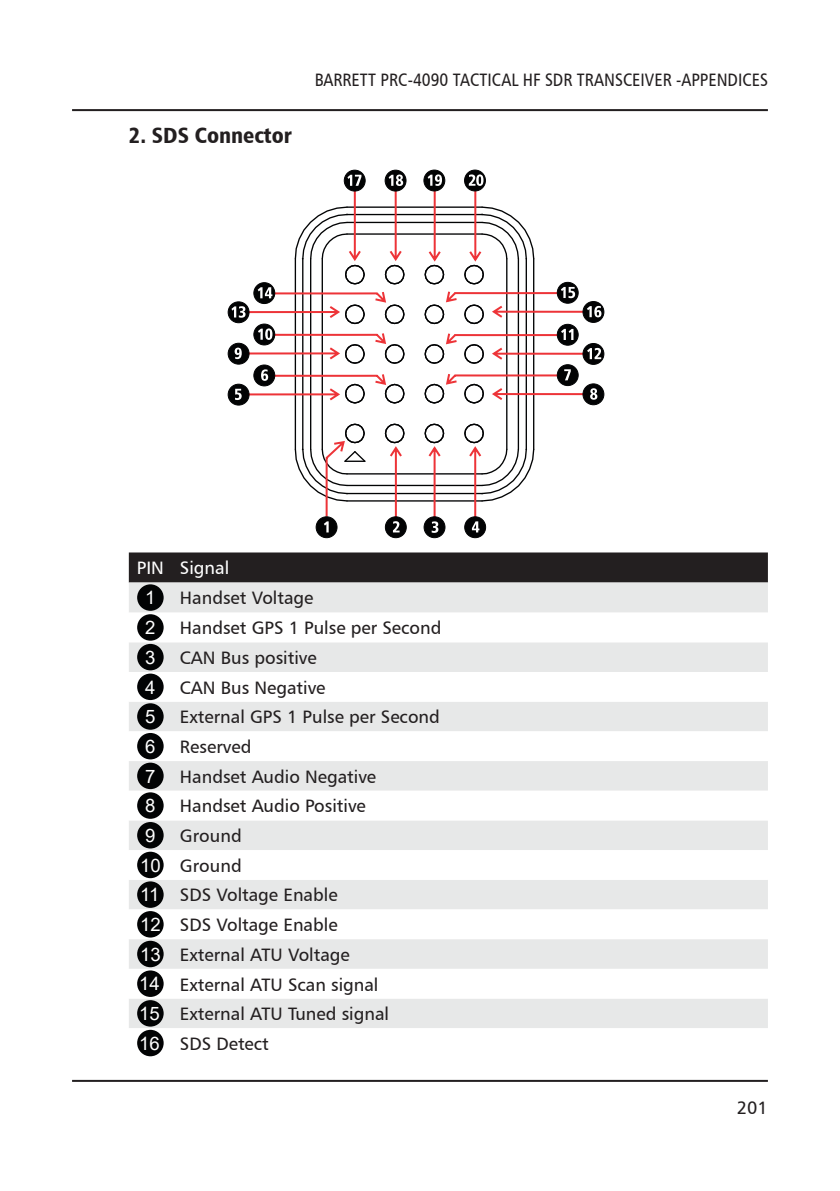
<style>
.page{position:relative;width:840px;height:1191px;background:#fff}
.page>*{position:absolute;margin:0;border:0;box-sizing:border-box;transform-origin:0 0}
.Heading_3{font:22px "Humanist 777 BT Black Condensed B";color:#231f20}
.t1{font:18.6px "Arial";color:#fff}
.t2{font:18px "Humanist 777 BT Roman B";color:#231f20}
.t3{font:18px "Humanist 777 BT Roman Condensed B";color:#231f20}
.t4{font:18px "Humanist 777 BT Roman B";color:#fff}
</style>
<div class="page">
<hr style="left:72px;top:109px;width:695px;height:2px;background:#231f20">
<hr style="left:72px;top:1079px;width:695px;height:2px;background:#231f20">
<hr style="left:517px;top:259px;width:1px;height:190px;background:#020304">
<hr style="left:347px;top:485px;width:135px;height:1px;background:#020304">
<hr style="left:310px;top:259px;width:1px;height:190px;background:#020304">
<hr style="left:347px;top:222px;width:135px;height:1px;background:#020304">
<hr style="left:347px;top:493px;width:135px;height:1px;background:#020304">
<hr style="left:525px;top:259px;width:1px;height:190px;background:#020304">
<hr style="left:302px;top:259px;width:1px;height:190px;background:#020304">
<hr style="left:347px;top:214px;width:135px;height:1px;background:#020304">
<hr style="left:347px;top:473px;width:135px;height:1px;background:#020304">
<hr style="left:506px;top:259px;width:1px;height:190px;background:#020304">
<hr style="left:321px;top:259px;width:2px;height:190px;background:#020304">
<hr style="left:347px;top:233px;width:135px;height:2px;background:#020304">
<hr style="left:294px;top:259px;width:2px;height:190px;background:#020304">
<hr style="left:347px;top:500px;width:135px;height:1px;background:#020304">
<hr style="left:532px;top:259px;width:2px;height:190px;background:#020304">
<hr style="left:347px;top:206px;width:135px;height:2px;background:#020304">
<div style="left:423px;top:170px;width:21px;height:21px;background:#020304;border-radius:50%"></div>
<div style="left:423px;top:170px;width:22px;height:21px;border:1px solid #020304;border-radius:50%"></div>
<div style="left:385px;top:170px;width:21px;height:21px;background:#020304;border-radius:50%"></div>
<div style="left:384px;top:170px;width:22px;height:21px;border:1px solid #020304;border-radius:50%"></div>
<div style="left:344px;top:170px;width:21px;height:21px;background:#020304;border-radius:50%"></div>
<div style="left:343px;top:170px;width:22px;height:21px;border:1px solid #020304;border-radius:50%"></div>
<div style="left:464px;top:170px;width:21px;height:21px;background:#020304;border-radius:50%"></div>
<div style="left:464px;top:170px;width:21px;height:21px;border:1px solid #020304;border-radius:50%"></div>
<div style="left:464px;top:517px;width:21px;height:20px;background:#020304;border-radius:50%"></div>
<div style="left:464px;top:516px;width:22px;height:22px;border:1px solid #020304;border-radius:50%"></div>
<svg style="left:463px;top:423px;width:72px;height:109px"></svg>
<div style="left:424px;top:517px;width:20px;height:20px;background:#020304;border-radius:50%"></div>
<div style="left:423px;top:516px;width:22px;height:22px;border:1px solid #020304;border-radius:50%"></div>
<svg style="left:423px;top:423px;width:21px;height:110px"></svg>
<div style="left:385px;top:517px;width:21px;height:20px;background:#020304;border-radius:50%"></div>
<div style="left:384px;top:516px;width:22px;height:22px;border:1px solid #020304;border-radius:50%"></div>
<svg style="left:384px;top:423px;width:21px;height:109px"></svg>
<div style="left:316px;top:517px;width:21px;height:20px;background:#020304;border-radius:50%"></div>
<div style="left:315px;top:516px;width:22px;height:22px;border:1px solid #020304;border-radius:50%"></div>
<svg style="left:294px;top:423px;width:72px;height:109px"></svg>
<div style="left:228px;top:302px;width:21px;height:21px;background:#020304;border-radius:50%"></div>
<div style="left:227px;top:301px;width:22px;height:22px;border:1px solid #020304;border-radius:50%"></div>
<div style="left:582px;top:301px;width:22px;height:22px;border:1px solid #020304;border-radius:50%"></div>
<div style="left:228px;top:343px;width:21px;height:21px;background:#020304;border-radius:50%"></div>
<div style="left:227px;top:343px;width:22px;height:22px;border:1px solid #020304;border-radius:50%"></div>
<div style="left:582px;top:343px;width:22px;height:22px;border:1px solid #020304;border-radius:50%"></div>
<div style="left:582px;top:384px;width:21px;height:21px;background:#020304;border-radius:50%"></div>
<div style="left:582px;top:383px;width:22px;height:22px;border:1px solid #020304;border-radius:50%"></div>
<svg style="left:423px;top:174px;width:178px;height:230px"></svg>
<div style="left:228px;top:384px;width:21px;height:21px;background:#020304;border-radius:50%"></div>
<div style="left:227px;top:384px;width:22px;height:21px;border:1px solid #020304;border-radius:50%"></div>
<svg style="left:231px;top:174px;width:174px;height:230px"></svg>
<div style="left:129px;top:552px;width:638px;height:30px;background:#231f20"></div>
<div style="left:129px;top:582px;width:638px;height:30px;background:#e7e8e8"></div>
<svg style="left:129px;top:614px;width:638px;height:443px"></svg>
<div style="left:137px;top:584px;width:26px;height:27px;background:#020304;border-radius:50%"></div>
<div style="left:137px;top:614px;width:26px;height:26px;background:#020304;border-radius:50%"></div>
<div style="left:137px;top:644px;width:26px;height:26px;background:#020304;border-radius:50%"></div>
<div style="left:137px;top:673px;width:26px;height:27px;background:#020304;border-radius:50%"></div>
<div style="left:137px;top:703px;width:26px;height:26px;background:#020304;border-radius:50%"></div>
<div style="left:137px;top:733px;width:26px;height:26px;background:#020304;border-radius:50%"></div>
<div style="left:137px;top:762px;width:26px;height:27px;background:#020304;border-radius:50%"></div>
<div style="left:137px;top:792px;width:26px;height:27px;background:#020304;border-radius:50%"></div>
<div style="left:137px;top:822px;width:26px;height:26px;background:#020304;border-radius:50%"></div>
<div style="left:137px;top:851px;width:26px;height:27px;background:#020304;border-radius:50%"></div>
<div style="left:137px;top:881px;width:26px;height:27px;background:#020304;border-radius:50%"></div>
<div style="left:137px;top:911px;width:26px;height:26px;background:#020304;border-radius:50%"></div>
<div style="left:137px;top:940px;width:26px;height:27px;background:#020304;border-radius:50%"></div>
<div style="left:137px;top:970px;width:26px;height:27px;background:#020304;border-radius:50%"></div>
<div style="left:137px;top:1000px;width:26px;height:26px;background:#020304;border-radius:50%"></div>
<div style="left:137px;top:1029px;width:26px;height:27px;background:#020304;border-radius:50%"></div>
<p class="Heading_3" style="left:129px;top:121px;width:164px">2. SDS Connector</p>
<p class="t3" style="left:314px;top:68px;width:454px">BARRETT PRC-4090 TACTICAL HF SDR TRANSCEIVER -APPENDICES</p>
<p class="t4" style="left:137px;top:557px;width:29px">PIN</p>
<p class="t4" style="left:180px;top:557px;width:51px">Signal</p>
<p class="t1" style="left:145px;top:585px;width:12px">1</p>
<p class="t2" style="left:180px;top:587px;width:135px">Handset Voltage</p>
<p class="t1" style="left:145px;top:615px;width:12px">2</p>
<p class="t2" style="left:180px;top:617px;width:263px">Handset GPS 1 Pulse per Second</p>
<p class="t1" style="left:145px;top:644px;width:12px">3</p>
<p class="t2" style="left:180px;top:646px;width:138px">CAN Bus positive</p>
<p class="t1" style="left:145px;top:674px;width:12px">4</p>
<p class="t2" style="left:180px;top:676px;width:147px">CAN Bus Negative</p>
<p class="t1" style="left:145px;top:704px;width:12px">5</p>
<p class="t2" style="left:180px;top:706px;width:261px">External GPS 1 Pulse per Second</p>
<p class="t1" style="left:145px;top:733px;width:12px">6</p>
<p class="t2" style="left:180px;top:735px;width:73px">Reserved</p>
<p class="t1" style="left:145px;top:763px;width:12px">7</p>
<p class="t2" style="left:180px;top:765px;width:198px">Handset Audio Negative</p>
<p class="t1" style="left:145px;top:793px;width:12px">8</p>
<p class="t2" style="left:180px;top:795px;width:187px">Handset Audio Positive</p>
<p class="t1" style="left:145px;top:822px;width:12px">9</p>
<p class="t2" style="left:180px;top:824px;width:63px">Ground</p>
<p class="t1" style="left:140px;top:852px;width:22px">10</p>
<p class="t2" style="left:180px;top:854px;width:63px">Ground</p>
<p class="t1" style="left:140px;top:882px;width:21px">11</p>
<p class="t2" style="left:180px;top:884px;width:159px">SDS Voltage Enable</p>
<p class="t1" style="left:140px;top:911px;width:22px">12</p>
<p class="t2" style="left:180px;top:913px;width:159px">SDS Voltage Enable</p>
<p class="t1" style="left:140px;top:941px;width:22px">13</p>
<p class="t2" style="left:180px;top:943px;width:171px">External ATU Voltage</p>
<p class="t1" style="left:139px;top:971px;width:22px">14</p>
<p class="t2" style="left:180px;top:973px;width:200px">External ATU Scan signal</p>
<p class="t1" style="left:139px;top:1000px;width:22px">15</p>
<p class="t2" style="left:180px;top:1002px;width:210px">External ATU Tuned signal</p>
<p class="t1" style="left:139px;top:1030px;width:22px">16</p>
<p class="t2" style="left:180px;top:1032px;width:90px">SDS Detect</p>
<p class="t2" style="left:736px;top:1096px;width:32px">201</p>
</div>
